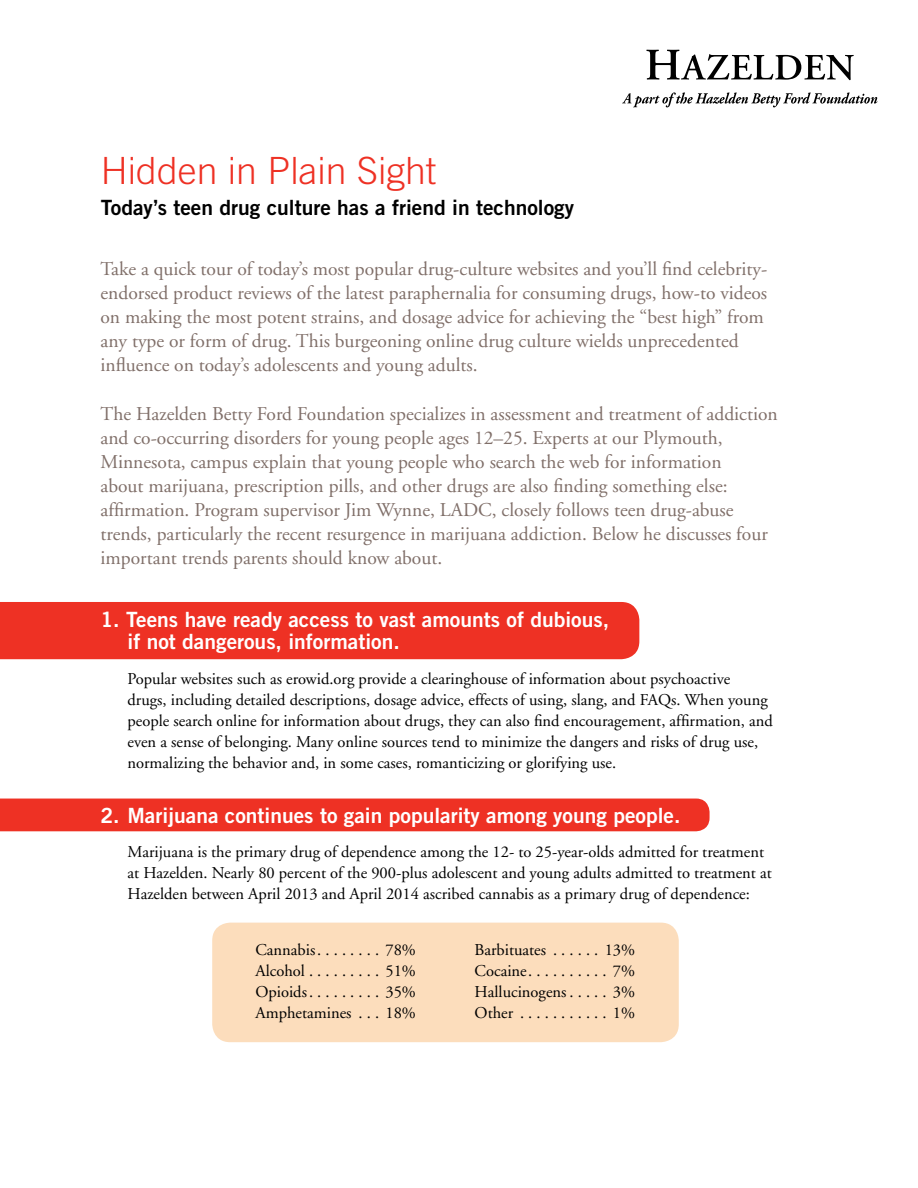
<style>
.page{position:relative;width:918px;height:1188px;background:#fff}
.page>*{position:absolute;margin:0;border:0;box-sizing:border-box;transform-origin:0 0}
.t1{font:300 37.5px "Trade Gothic";color:#ee3124}
.t2{font:21px/22.5px "Trade Gothic Bold Two";color:#fff}
.t3{font:21px "Trade Gothic Bold Two";color:#000}
.t4{font:19.5px/24px "Adobe Garamond";color:#806f69}
.t5{font:16.5px/21px "Adobe Garamond";color:#000}
</style>
<div class="page">
<div style="left:0;top:602px;width:639px;height:57px;background:#ee3124"></div>
<div style="left:212px;top:923px;width:467px;height:119px;background:#fcddbc;border-radius:18px"></div>
<div style="left:0;top:799px;width:710px;height:32px;background:#ee3124"></div>
<svg style="left:622px;top:92px;width:256px;height:15px"></svg>
<svg style="left:646px;top:50px;width:208px;height:30px"></svg>
<h1 class="t1" style="left:101px;top:148px;width:337px">Hidden in Plain Sight</h1>
<p class="t3" style="left:101px;top:195px;width:475px">Today’s teen drug culture has a friend in technology</p>
<p class="t4" style="left:100px;top:258px;width:668px">Take a quick tour of today’s most popular drug-culture websites and you’ll find celebrity&shy;endorsed product reviews of the latest paraphernalia for consuming drugs, how-to videos on making the most potent strains, and dosage advice for achieving the “best high” from any type or form of drug. This burgeoning online drug culture wields unprecedented influence on today’s adolescents and young adults.</p>
<p class="t4" style="left:100px;top:402px;width:679px">The Hazelden Betty Ford Foundation specializes in assessment and treatment of addiction and co-occurring disorders for young people ages 12–25. Experts at our Plymouth, Minnesota, campus explain that young people who search the web for information<br>about marijuana, prescription pills, and other drugs are also finding something else: affirmation. Program supervisor Jim Wynne, LADC, closely follows teen drug-abuse trends, particularly the recent resurgence in marijuana addiction. Below he discusses four important trends parents should know about.</p>
<p class="t2" style="left:128px;top:608px;width:483px;text-indent:-27px">1. Teens have ready access to vast amounts of dubious, if not dangerous, information.</p>
<p class="t5" style="left:128px;top:668px;width:647px">Popular websites such as erowid.org provide a clearinghouse of information about psychoactive drugs, including detailed descriptions, dosage advice, effects of using, slang, and FAQs. When young people search online for information about drugs, they can also find encouragement, affirmation, and even a sense of belonging. Many online sources tend to minimize the dangers and risks of drug use, normalizing the behavior and, in some cases, romanticizing or glorifying use.</p>
<p class="t2" style="left:100px;top:804px;width:581px">2. Marijuana continues to gain popularity among young people.</p>
<p class="t5" style="left:128px;top:842px;width:646px">Marijuana is the primary drug of dependence among the 12- to 25-year-olds admitted for treatment at Hazelden. Nearly 80 percent of the 900-plus adolescent and young adults admitted to treatment at<br>Hazelden between April 2013 and April 2014 ascribed cannabis as a primary drug of dependence:</p>
<p class="t5" style="left:255px;top:940px;width:67px">Cannabis ........</p>
<p class="t5" style="left:475px;top:940px;width:77px">Barbituates .......</p>
<p class="t5" style="left:605px;top:940px;width:32px">13%</p>
<p class="t5" style="left:475px;top:961px;width:59px">Cocaine ..........</p>
<p class="t5" style="left:613px;top:961px;width:24px">7%</p>
<p class="t5" style="left:475px;top:982px;width:100px">Hallucinogens .....</p>
<p class="t5" style="left:613px;top:982px;width:24px">3%</p>
<p class="t5" style="left:475px;top:1003px;width:44px">Other ............</p>
<p class="t5" style="left:613px;top:1003px;width:24px">1%</p>
<p class="t5" style="left:255px;top:940px;width:162px;text-align:justify;text-indent:130px">78% Alcohol . . . . . . . . . 51% Opioids .........</p>
<p class="t5" style="left:385px;top:982px;width:32px">35%</p>
<p class="t5" style="left:255px;top:1003px;width:101px">Amphetamines ....</p>
<p class="t5" style="left:385px;top:1003px;width:32px">18%</p>
</div>
